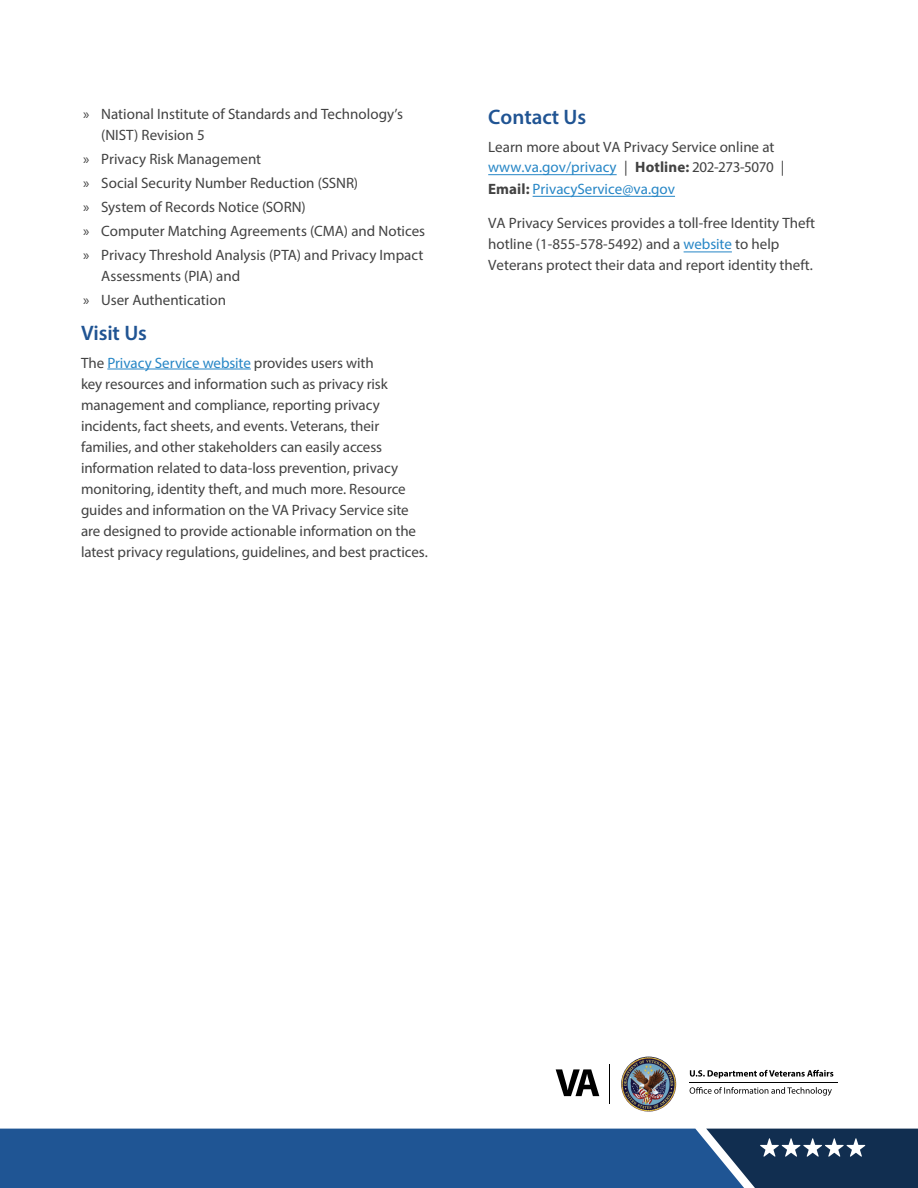
<style>
.page{position:relative;width:918px;height:1188px;background:#fff}
.page>*{position:absolute;margin:0;border:0;box-sizing:border-box;transform-origin:0 0}
.Body_Text{font:600 21px "Myriad Pro";color:#205493}
.Heading_2{font:600 21px "Myriad Pro";letter-spacing:-.01em;color:#205493}
.Body_Text-2{font:15px/21px "Myriad Pro";color:#424242}
.s1{color:#2686c6}
.s2{font-weight:700}
</style>
<div class="page">
<hr style="left:609px;top:1064px;width:1px;height:39px;background:#000">
<svg style="left:556px;top:1069px;width:43px;height:27px"></svg>
<hr style="left:689px;top:1082px;width:149px;height:1px;background:#010101">
<svg style="left:690px;top:1070px;width:143px;height:8px"></svg>
<svg style="left:690px;top:1087px;width:142px;height:9px"></svg>
<img style="left:621px;top:1057px;width:55px;height:55px;border-radius:27px">
<div style="left:0;top:1129px;width:706px;height:59px;background:#1f5594"></div>
<svg style="left:706px;top:1129px;width:212px;height:59px;background:#294566"></svg>
<hr style="left:107px;top:369px;width:144px;height:1px;background:#2686c6">
<hr style="left:488px;top:174px;width:129px;height:1px;background:#2686c6">
<hr style="left:533px;top:196px;width:142px;height:1px;background:#2686c6">
<hr style="left:684px;top:252px;width:48px;height:1px;background:#2686c6">
<p class="Body_Text-2" style="left:101px;top:103px;width:303px;text-indent:-18px">» National Institute of Standards and Technology’s (NIST) Revision 5</p>
<p class="Body_Text-2" style="left:83px;top:148px;width:179px">» Privacy Risk Management</p>
<p class="Body_Text-2" style="left:83px;top:172px;width:276px">» Social Security Number Reduction (SSNR)</p>
<p class="Body_Text-2" style="left:83px;top:196px;width:224px">» System of Records Notice (SORN)</p>
<p class="Body_Text-2" style="left:83px;top:220px;width:343px">» Computer Matching Agreements (CMA) and Notices</p>
<p class="Body_Text-2" style="left:101px;top:244px;width:324px;text-indent:-18px">» Privacy Threshold Analysis (PTA) and Privacy Impact<br>Assessments (PIA) and</p>
<p class="Body_Text-2" style="left:83px;top:289px;width:144px">» User Authentication</p>
<h2 class="Heading_2" style="left:81px;top:319px;width:67px">Visit Us</h2>
<p class="Body_Text-2" style="left:81px;top:352px;width:348px">The <span class="s1">Privacy Service website</span> provides users with<br>key resources and information such as privacy risk management and compliance, reporting privacy incidents, fact sheets, and events. Veterans, their families, and other stakeholders can easily access information related to data-loss prevention, privacy monitoring, identity theft, and much more. Resource guides and information on the VA Privacy Service site are designed to provide actionable information on the latest privacy regulations, guidelines, and best practices.</p>
<p class="Body_Text" style="left:488px;top:103px;width:100px">Contact Us</p>
<p class="Body_Text-2" style="left:488px;top:136px;width:298px">Learn more about VA Privacy Service online at <span class="s1">www.va.gov/privacy</span> | <span class="s2">Hotline:</span> 202-273-5070 |<br><span class="s2">Email:</span> <span class="s1">PrivacyService@va.gov</span></p>
<p class="Body_Text-2" style="left:488px;top:212px;width:328px">VA Privacy Services provides a toll-free Identity Theft hotline (1-855-578-5492) and a <span class="s1">website</span> to help<br>Veterans protect their data and report identity theft.</p>
</div>
